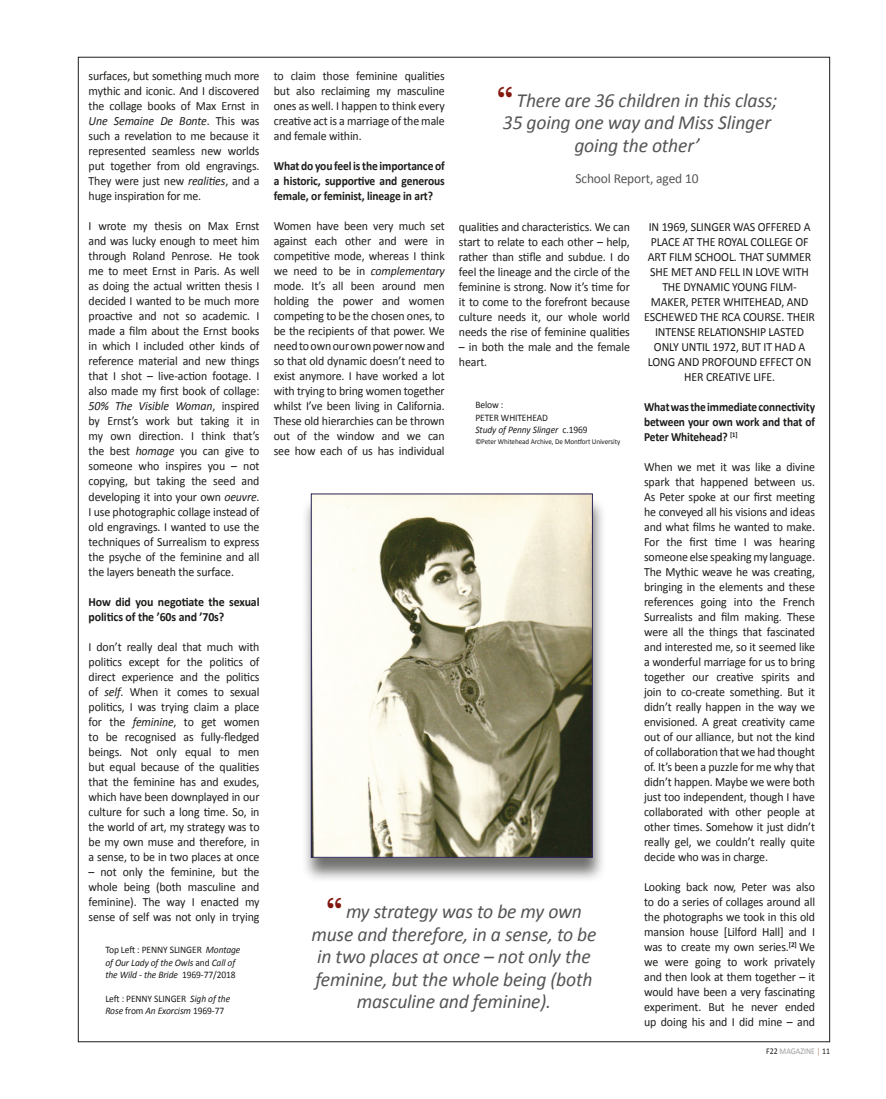
<style>
.page{position:relative;width:886px;height:1099px;background:#fff}
.page>*{position:absolute;margin:0;border:0;box-sizing:border-box;transform-origin:0 0}
.t1{font:italic 20px/22.5px "Calibri";letter-spacing:-.01em;color:#555;text-align:center}
.t2{font:13.75px "Calibri";letter-spacing:-.01em;color:#555}
.t3{font:12.5px/15px "Calibri";letter-spacing:-.01em;color:#1d1d1b;text-align:justify;scale:.95 1}
.t4{font:700 12.5px/15px "Calibri";letter-spacing:-.01em;color:#1d1d1b;text-align:justify;scale:.92 1}
.t5{font:700 12.5px/15px "Calibri";letter-spacing:-.01em;color:#1d1d1b;text-align:justify;scale:.91 1}
.t6{font:700 12.5px/15px "Calibri";letter-spacing:-.01em;color:#1d1d1b;scale:.95 1}
.t7{font:10px/12.5px "Calibri";letter-spacing:-.01em;color:#1d1d1b;scale:.95 1}
.t8{font:italic 10px/12.5px "Calibri";letter-spacing:-.01em;color:#1d1d1b;scale:.95 1}
.t9{font:8.75px "Calibri";color:#9d9d9d;scale:.9 1}
.t10{font:7.5px "Calibri";letter-spacing:-.01em;color:#1d1d1b;scale:.95 1}
.s1{font-style:italic}
.s2{font-style:normal}
.s3{font-family:"Baskerville";font-weight:700;font-style:normal;font-size:30px;color:#831810}
.s4{color:#1d1d1b}
.s5{color:#b78a7c}
</style>
<div class="page">
<div style="left:302px;top:496px;width:304px;height:387px;background:#1d1d1b;opacity:.63"></div>
<img style="left:313px;top:496px;width:277px;height:359px">
<div style="left:311px;top:494px;width:281px;height:363px;border:1px solid #2e255e"></div>
<p class="t3" style="left:89px;top:69px;width:181px">surfaces, but something much more mythic and iconic. And I discovered the collage books of Max Ernst in <span class="s1">Une Semaine De Bonte</span>. This was such a revelation to me because it represented seamless new worlds put together from old engravings.<br>They were just new <span class="s1">realities</span>, and a huge inspiration for me.</p>
<p class="t3" style="left:89px;top:219px;width:181px">I wrote my thesis on Max Ernst and was lucky enough to meet him through Roland Penrose. He took me to meet Ernst in Paris. As well as doing the actual written thesis I decided I wanted to be much more proactive and not so academic. I made a film about the Ernst books in which I included other kinds of reference material and new things that I shot – live-action footage. I also made my first book of collage:<br><span class="s1">50% The Visible Woman</span>, inspired by Ernst’s work but taking it in my own direction. I think that’s the best <span class="s1">homage</span> you can give to someone who inspires you – not copying, but taking the seed and developing it into your own <span class="s1">oeuvre</span>.<br>I use photographic collage instead of old engravings. I wanted to use the techniques of Surrealism to express the psyche of the feminine and all the layers beneath the surface.</p>
<p class="t6" style="left:89px;top:594px;width:181px">How did you negotiate the sexual politics of the ’60s and ’70s?</p>
<p class="t3" style="left:89px;top:639px;width:181px">I don’t really deal that much with politics except for the politics of direct experience and the politics of <span class="s1">self</span>. When it comes to sexual politics, I was trying claim a place for the <span class="s1">feminine</span>, to get women to be recognised as fully-fledged beings. Not only equal to men but equal because of the qualities that the feminine has and exudes, which have been downplayed in our culture for such a long time. So, in the world of art, my strategy was to be my own muse and therefore, in a sense, to be in two places at once</p>
<p class="t3" style="left:89px;top:864px;width:181px">– not only the feminine, but the whole being (both masculine and feminine). The way I enacted my sense of self was not only in trying</p>
<p class="t8" style="left:105px;top:943px;width:144px"><span class="s2">Top Left : PENNY SLINGER</span> Montage of Our Lady of the Owls <span class="s2">and</span> Call of the Wild - the Bride <span class="s2">1969-77/2018</span></p>
<p class="t7" style="left:105px;top:992px;width:133px">Left : PENNY SLINGER <span class="s1">Sigh of the<br>Rose</span> from <span class="s1">An Exorcism</span> 1969-77</p>
<p class="t3" style="left:274px;top:69px;width:181px">to claim those feminine qualities but also reclaiming my masculine ones as well. I happen to think every creative act is a marriage of the male and female within.</p>
<p class="t4" style="left:274px;top:159px;width:187px">What do you feel is the importance of a historic, supportive and generous female, or feminist, lineage in art?</p>
<p class="t3" style="left:274px;top:219px;width:181px">Women have been very much set against each other and were in competitive mode, whereas I think we need to be in <span class="s1">complementary </span>mode. It’s all been around men holding the power and women competing to be the chosen ones, to be the recipients of that power. We need to own our own power now and so that old dynamic doesn’t need to exist anymore. I have worked a lot with trying to bring women together whilst I’ve been living in California.<br>These old hierarchies can be thrown out of the window and we can see how each of us has individual</p>
<p class="t3" style="left:459px;top:219px;width:181px">qualities and characteristics. We can start to relate to each other – help, rather than stifle and subdue. I do feel the lineage and the circle of the feminine is strong. Now it’s time for it to come to the forefront because culture needs it, our whole world needs the rise of feminine qualities</p>
<h1 class="t1" style="left:496px;top:88px;width:282px"><span class="s3">‘‘</span> There are 36 children in this class;<br>35 going one way and Miss Slinger going the other’</h1>
<p class="t2" style="left:575px;top:170px;width:125px">School Report, aged 10</p>
<p class="t3" style="left:644px;top:219px;width:181px;text-align:center">IN 1969, SLINGER WAS OFFERED A<br>PLACE AT THE ROYAL COLLEGE OF<br>ART FILM SCHOOL. THAT SUMMER<br>SHE MET AND FELL IN LOVE WITH<br>THE DYNAMIC YOUNG FILM-<br>MAKER, PETER WHITEHEAD, AND<br>ESCHEWED THE RCA COURSE. THEIR<br>INTENSE RELATIONSHIP LASTED<br>ONLY UNTIL 1972, BUT IT HAD A<br>LONG AND PROFOUND EFFECT ON<br>HER CREATIVE LIFE.</p>
<p class="t5" style="left:644px;top:399px;width:189px">What was the immediate connectivity between your own work and that of Peter Whitehead? <sup>[1]</sup></p>
<p class="t3" style="left:644px;top:459px;width:181px">When we met it was like a divine spark that happened between us.<br>As Peter spoke at our first meeting he conveyed all his visions and ideas and what films he wanted to make.<br>For the first time I was hearing someone else speaking my language.<br>The Mythic weave he was creating, bringing in the elements and these references going into the French Surrealists and film making. These were all the things that fascinated and interested me, so it seemed like a wonderful marriage for us to bring together our creative spirits and join to co-create something. But it didn’t really happen in the way we envisioned. A great creativity came out of our alliance, but not the kind of collaboration that we had thought of. It’s been a puzzle for me why that didn’t happen. Maybe we were both just too independent, though I have collaborated with other people at other times. Somehow it just didn’t really gel, we couldn’t really quite decide who was in charge.</p>
<p class="t3" style="left:644px;top:879px;width:181px">Looking back now, Peter was also to do a series of collages around all the photographs we took in this old mansion house [Lilford Hall] and I was to create my own series.<sup>[2]</sup> We we were going to work privately and then look at them together – it would have been a very fascinating experiment. But he never ended up doing his and I did mine – and</p>
<p class="t3" style="left:459px;top:339px;width:181px">– in both the male and the female heart.</p>
<p class="t7" style="left:475px;top:398px;width:120px">Below :<br>PETER WHITEHEAD<br><span class="s1">Study of Penny Slinger</span> c.1969</p>
<p class="t10" style="left:475px;top:437px;width:154px">©Peter Whitehead Archive, De Montfort University</p>
<h1 class="t1" style="left:311px;top:899px;width:286px"><span class="s3">‘‘</span> my strategy was to be my own muse and therefore, in a sense, to be in two places at once – not only the feminine, but the whole being (both masculine and feminine).</h1>
<p class="t9" style="left:766px;top:1045px;width:73px"><span class="s4">F22</span> MAGAZINE <span class="s5">|</span> <span class="s4">11</span></p>
</div>
